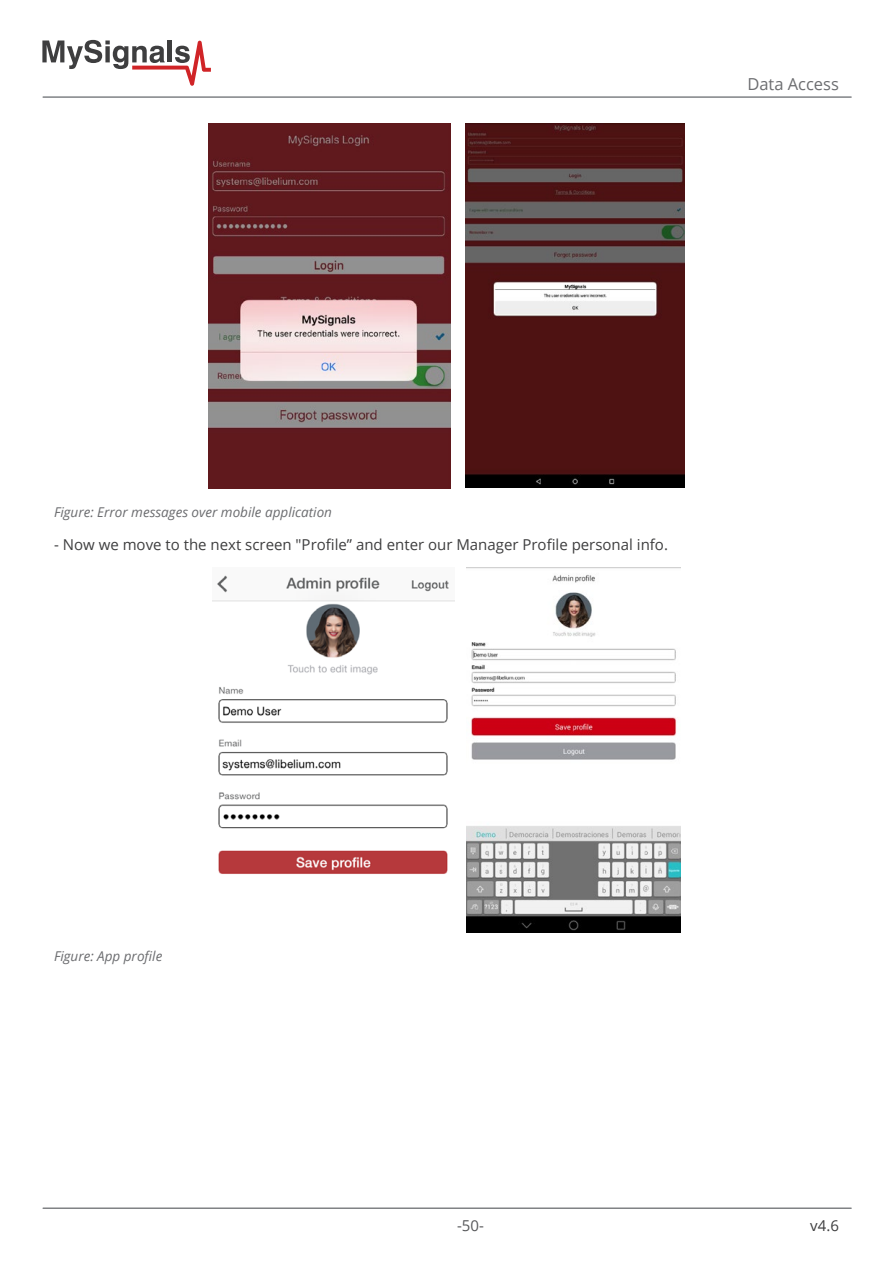
<style>
.page{position:relative;width:893px;height:1263px;background:#fff}
.page>*{position:absolute;margin:0;border:0;box-sizing:border-box;transform-origin:0 0}
.t1{font:16.5px "Open Sans";color:#6c6d70}
.t2{font:15px "Open Sans";color:#3e3e3f}
.t3{font:15px "Open Sans";color:#57585a}
.Ilustración{font:italic 13.5px "Open Sans";color:#6c6d70}
</style>
<div class="page">
<hr style="left:43px;top:96px;width:808px;height:2px;background:#808285">
<hr style="left:43px;top:1207px;width:808px;height:2px;background:#808285">
<svg style="left:42px;top:40px;width:169px;height:46px"></svg>
<img style="left:208px;top:123px;width:242px;height:365px">
<img style="left:466px;top:123px;width:219px;height:365px">
<img style="left:213px;top:575px;width:242px;height:299px">
<img style="left:466px;top:568px;width:214px;height:364px">
<p class="t1" style="left:747px;top:72px;width:93px">Data Access</p>
<p class="Ilustración" style="left:54px;top:502px;width:280px">Figure: Error messages over mobile application</p>
<p class="t2" style="left:54px;top:534px;width:615px">- Now we move to the next screen "Profile” and enter our Manager Profile personal info.</p>
<p class="Ilustración" style="left:54px;top:947px;width:110px">Figure: App profile</p>
<p class="t3" style="left:457px;top:1215px;width:28px">-50-</p>
<p class="t2" style="left:810px;top:1215px;width:30px">v4.6</p>
</div>
